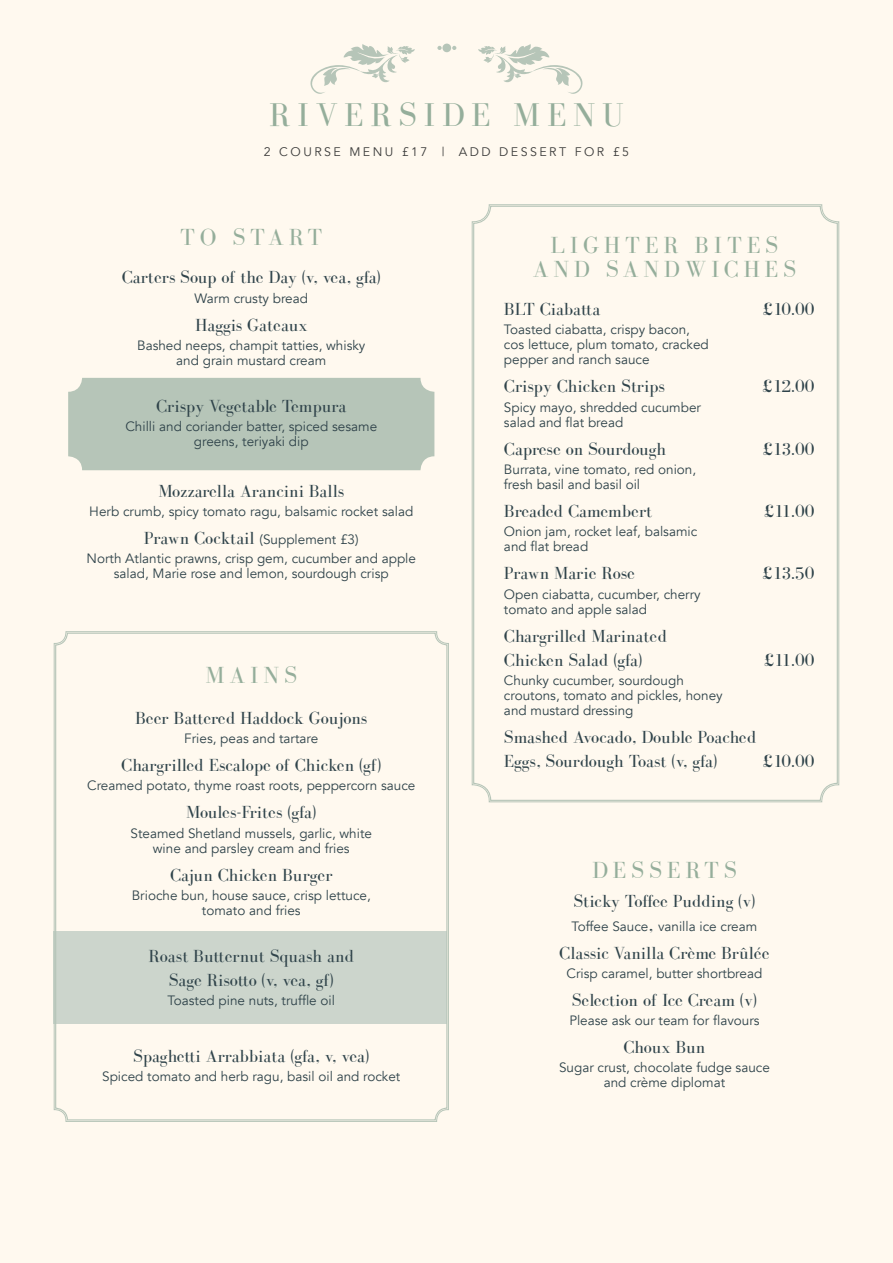
<style>
.page{position:relative;width:893px;height:1263px;background:#fff9ef}
.page>*{position:absolute;margin:0;border:0;box-sizing:border-box;transform-origin:0 0}
.t1{font:33.9px "Bodoni FLF";letter-spacing:.2em;color:#95ae9b}
.t2{font:24px/24px "Bodoni FLF";letter-spacing:.2em;color:#95ae9b;text-align:center}
.t3{font:18px/24px "Bodoni FLF";color:#2f434a}
.t4{font:13.5px/15px "Avenir";color:#2f434a;text-align:center}
.t5{font:12.45px "Avenir";letter-spacing:.2em;color:#3c3c3b}
.s1{font-family:"Bodoni FLF";font-size:18px}
</style>
<div class="page">
<svg style="left:478px;top:44px;width:105px;height:50px"></svg>
<svg style="left:310px;top:44px;width:105px;height:50px"></svg>
<div style="left:442px;top:44px;width:9px;height:8px;background:#b6c5b8;border-radius:50%"></div>
<svg style="left:452px;top:46px;width:4px;height:4px"></svg>
<svg style="left:437px;top:46px;width:5px;height:4px"></svg>
<div style="left:68px;top:378px;width:366px;height:92px;background:#b6c5b8;border-radius:14px"></div>
<svg style="left:472px;top:204px;width:367px;height:598px"></svg>
<svg style="left:54px;top:631px;width:395px;height:491px"></svg>
<h1 class="t1" style="left:269px;top:97px;width:356px">RIVERSIDE MENU</h1>
<p class="t5" style="left:264px;top:144px;width:367px">2 COURSE MENU £17 | ADD DESSERT FOR £5</p>
<h2 class="t2" style="left:180px;top:226px;width:144px">TO START</h2>
<h3 class="t3" style="left:122px;top:266px;width:260px">Carters Soup of the Day (v, vea, gfa)</h3>
<p class="t4" style="left:195px;top:291px;width:115px">Warm crusty bread</p>
<h3 class="t3" style="left:195px;top:313px;width:114px">Haggis Gateaux</h3>
<p class="t4" style="left:137px;top:338px;width:230px">Bashed neeps, champit tatties, whisky and grain mustard cream</p>
<h3 class="t3" style="left:156px;top:395px;width:192px">Crispy Vegetable Tempura</h3>
<p class="t4" style="left:125px;top:419px;width:253px">Chilli and coriander batter, spiced sesame greens, teriyaki dip</p>
<h3 class="t3" style="left:158px;top:479px;width:187px">Mozzarella Arancini Balls</h3>
<p class="t4" style="left:89px;top:497px;width:325px;line-height:28.2px">Herb crumb, spicy tomato ragu, balsamic rocket salad<br><span class="s1">Prawn Cocktail</span> (Supplement £3)</p>
<p class="t4" style="left:87px;top:551px;width:331px">North Atlantic prawns, crisp gem, cucumber and apple salad, Marie rose and lemon, sourdough crisp</p>
<h2 class="t2" style="left:206px;top:663px;width:93px">MAINS</h2>
<h3 class="t3" style="left:135px;top:706px;width:234px">Beer Battered Haddock Goujons</h3>
<p class="t4" style="left:184px;top:731px;width:135px">Fries, peas and tartare</p>
<h3 class="t3" style="left:121px;top:754px;width:261px">Chargrilled Escalope of Chicken (gf)</h3>
<p class="t4" style="left:87px;top:778px;width:330px">Creamed potato, thyme roast roots, peppercorn sauce</p>
<h3 class="t3" style="left:186px;top:801px;width:132px">Moules-Frites (gfa)</h3>
<p class="t4" style="left:131px;top:826px;width:243px">Steamed Shetland mussels, garlic, white wine and parsley cream and fries</p>
<h3 class="t3" style="left:170px;top:863px;width:164px">Cajun Chicken Burger</h3>
<p class="t4" style="left:132px;top:888px;width:241px">Brioche bun, house sauce, crisp lettuce, tomato and fries</p>
<h3 class="t3" style="left:149px;top:945px;width:207px;text-align:center">Roast Butternut Squash and<br>Sage Risotto (v, vea, gf)</h3>
<p class="t4" style="left:168px;top:993px;width:169px">Toasted pine nuts, truffle oil</p>
<h3 class="t3" style="left:133px;top:1044px;width:238px">Spaghetti Arrabbiata (gfa, v, vea)</h3>
<p class="t4" style="left:102px;top:1069px;width:300px">Spiced tomato and herb ragu, basil oil and rocket</p>
<h2 class="t2" style="left:533px;top:234px;width:265px">LIGHTER BITES<br>AND SANDWICHES</h2>
<h3 class="t3" style="left:504px;top:298px;width:98px">BLT Ciabatta</h3>
<h3 class="t3" style="left:763px;top:298px;width:53px">£10.00</h3>
<p class="t4" style="left:504px;top:322px;width:206px;text-align:left">Toasted ciabatta, crispy bacon, cos lettuce, plum tomato, cracked pepper and ranch sauce</p>
<h3 class="t3" style="left:504px;top:375px;width:162px">Crispy Chicken Strips</h3>
<h3 class="t3" style="left:763px;top:375px;width:53px">£12.00</h3>
<p class="t4" style="left:504px;top:400px;width:199px;text-align:left">Spicy mayo, shredded cucumber salad and flat bread</p>
<h3 class="t3" style="left:504px;top:437px;width:164px">Caprese on Sourdough</h3>
<h3 class="t3" style="left:763px;top:437px;width:53px">£13.00</h3>
<p class="t4" style="left:504px;top:462px;width:194px;text-align:left">Burrata, vine tomato, red onion, fresh basil and basil oil</p>
<h3 class="t3" style="left:504px;top:500px;width:150px">Breaded Camembert</h3>
<h3 class="t3" style="left:764px;top:500px;width:51px">£11.00</h3>
<p class="t4" style="left:504px;top:524px;width:195px;text-align:left">Onion jam, rocket leaf, balsamic and flat bread</p>
<h3 class="t3" style="left:504px;top:562px;width:132px">Prawn Marie Rose</h3>
<h3 class="t3" style="left:763px;top:562px;width:53px">£13.50</h3>
<p class="t4" style="left:504px;top:587px;width:198px;text-align:left">Open ciabatta, cucumber, cherry tomato and apple salad</p>
<h3 class="t3" style="left:504px;top:624px;width:165px">Chargrilled Marinated<br>Chicken Salad (gfa)</h3>
<h3 class="t3" style="left:764px;top:648px;width:51px">£11.00</h3>
<p class="t4" style="left:504px;top:673px;width:220px;text-align:left">Chunky cucumber, sourdough croutons, tomato and pickles, honey and mustard dressing</p>
<h3 class="t3" style="left:504px;top:725px;width:254px">Smashed Avocado, Double Poached<br>Eggs, Sourdough Toast (v, gfa)</h3>
<h3 class="t3" style="left:763px;top:749px;width:53px">£10.00</h3>
<h2 class="t2" style="left:592px;top:859px;width:146px">DESSERTS</h2>
<h3 class="t3" style="left:573px;top:889px;width:183px">Sticky Toffee Pudding (v)</h3>
<p class="t4" style="left:572px;top:918px;width:187px">Toffee Sauce<span class="s1">,</span> vanilla ice cream</p>
<h3 class="t3" style="left:559px;top:941px;width:212px">Classic Vanilla Crème Brûlée</h3>
<p class="t4" style="left:567px;top:966px;width:197px">Crisp caramel, butter shortbread</p>
<h3 class="t3" style="left:572px;top:988px;width:187px">Selection of Ice Cream (v)</h3>
<p class="t4" style="left:569px;top:1013px;width:192px">Please ask our team for flavours</p>
<h3 class="t3" style="left:623px;top:1036px;width:83px">Choux Bun</h3>
<p class="t4" style="left:559px;top:1060px;width:212px">Sugar crust, chocolate fudge sauce and crème diplomat</p>
</div>
